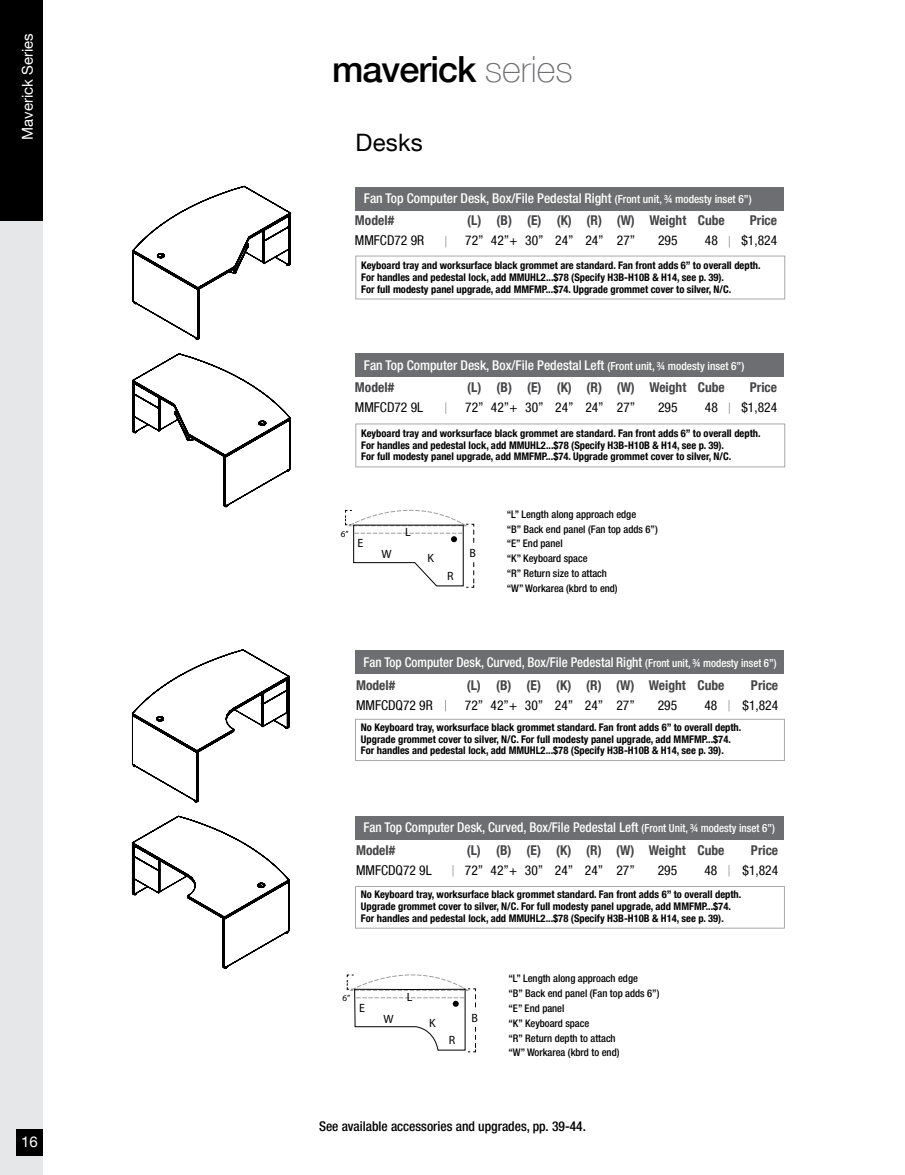
<style>
.page{position:relative;width:905px;height:1175px;background:#fff}
.page>*{position:absolute;margin:0;border:0;box-sizing:border-box;transform-origin:0 0}
.t1{font:500 36px "Helvetica Neue LT Com";letter-spacing:-.025em;color:#000}
.t2{font:24px "Helvetica Neue LT Com";letter-spacing:.01em;color:#000}
.t3{font:15px "Helvetica Neue LT Com";color:#fff}
.t4{font:500 condensed 13.5px "Helvetica Neue LT Com";color:#fff}
.t5{font:condensed 13.5px "Helvetica Neue LT Com";color:#000}
.t6{font:700 condensed 13.5px "Helvetica Neue LT Com";color:#464547}
.t7{font:500 condensed 13.5px "Helvetica Neue LT Com";color:#fff;scale:.96 1}
.t8{font:500 condensed 13.5px "Helvetica Neue LT Com";color:#000}
.t9{font:12px "Myriad Pro";color:#000}
.t10{font:700 condensed 10.5px/11.6px "Helvetica Neue LT Com";color:#000}
.t11{font:500 condensed 10.5px/14.9px "Helvetica Neue LT Com";color:#000}
.t12{font:9px "Myriad Pro";color:#000}
.s1{font-weight:100;color:#6d6e71}
.s2{font-size:11.25px}
</style>
<div class="page">
<div style="left:0;top:0;width:43px;height:1174px;background:#e6e7e8"></div>
<div style="left:0;top:0;width:43px;height:221px;background:#000"></div>
<div style="left:16px;top:1128px;width:27px;height:27px;background:#000"></div>
<div style="left:355px;top:187px;width:429px;height:24px;background:#6d6e71"></div>
<div style="left:355px;top:256px;width:430px;height:43px;border:1px solid #a7a9ac"></div>
<div style="left:355px;top:353px;width:429px;height:24px;background:#6d6e71"></div>
<svg style="left:445px;top:402px;width:1px;height:12px"></svg>
<svg style="left:729px;top:402px;width:1px;height:12px"></svg>
<div style="left:355px;top:423px;width:430px;height:44px;border:1px solid #a7a9ac"></div>
<svg style="left:345px;top:509px;width:129px;height:78px"></svg>
<svg style="left:132px;top:353px;width:159px;height:155px"></svg>
<svg style="left:132px;top:186px;width:160px;height:154px"></svg>
<div style="left:355px;top:650px;width:429px;height:24px;background:#6d6e71"></div>
<div style="left:355px;top:816px;width:429px;height:23px;background:#6d6e71"></div>
<div style="left:355px;top:886px;width:429px;height:42px;border:1px solid #a7a9ac"></div>
<div style="left:355px;top:719px;width:429px;height:42px;border:1px solid #a7a9ac"></div>
<svg style="left:347px;top:974px;width:129px;height:78px"></svg>
<svg style="left:131px;top:815px;width:159px;height:154px"></svg>
<svg style="left:131px;top:649px;width:159px;height:154px"></svg>
<h3 class="t3" style="left:18px;top:140px;width:108px;rotate:-90deg">Maverick Series</h3>
<h3 class="t3" style="left:21px;top:1132px;width:18px">16</h3>
<h1 class="t1" style="left:332px;top:47px;width:242px">maverick <span class="s1">series</span></h1>
<h2 class="t2" style="left:355px;top:127px;width:69px">Desks</h2>
<p class="t4" style="left:364px;top:190px;width:389px">Fan Top Computer Desk, Box/File Pedestal Right <span class="s2">(Front unit, ¾ modesty inset 6”)</span></p>
<p class="t6" style="left:355px;top:212px;width:41px">Model#</p>
<p class="t5" style="left:355px;top:232px;width:71px">MMFCD72 9R</p>
<p class="t6" style="left:467px;top:212px;width:259px">(L) (B) (E) (K) (R) (W) Weight Cube</p>
<p class="t5" style="left:465px;top:232px;width:171px">72” 42”+ 30” 24” 24” 27”</p>
<p class="t5" style="left:658px;top:232px;width:21px">295</p>
<p class="t5" style="left:705px;top:232px;width:14px">48</p>
<p class="t6" style="left:749px;top:212px;width:29px">Price</p>
<p class="t5" style="left:741px;top:232px;width:37px">$1,824</p>
<p class="t10" style="left:361px;top:260px;width:401px">Keyboard tray and worksurface black grommet are standard. Fan front adds 6” to overall depth.<br>For handles and pedestal lock, add MMUHL2...$78 (Specify H3B-H10B &amp; H14, see p. 39).<br>For full modesty panel upgrade, add MMFMP...$74. Upgrade grommet cover to silver, N/C.</p>
<p class="t4" style="left:364px;top:357px;width:382px">Fan Top Computer Desk, Box/File Pedestal Left <span class="s2">(Front unit, ¾ modesty inset 6”)</span></p>
<p class="t6" style="left:355px;top:379px;width:41px">Model#</p>
<p class="t5" style="left:355px;top:399px;width:70px">MMFCD72 9L</p>
<p class="t6" style="left:467px;top:379px;width:259px">(L) (B) (E) (K) (R) (W) Weight Cube</p>
<p class="t5" style="left:465px;top:399px;width:171px">72” 42”+ 30” 24” 24” 27”</p>
<p class="t5" style="left:658px;top:399px;width:21px">295</p>
<p class="t5" style="left:705px;top:399px;width:14px">48</p>
<p class="t6" style="left:749px;top:379px;width:29px">Price</p>
<p class="t5" style="left:741px;top:399px;width:37px">$1,824</p>
<p class="t10" style="left:361px;top:428px;width:401px">Keyboard tray and worksurface black grommet are standard. Fan front adds 6” to overall depth.<br>For handles and pedestal lock, add MMUHL2...$78 (Specify H3B-H10B &amp; H14, see p. 39).<br>For full modesty panel upgrade, add MMFMP...$74. Upgrade grommet cover to silver, N/C.</p>
<p class="t12" style="left:341px;top:528px;width:9px">6”</p>
<p class="t9" style="left:357px;top:536px;width:7px">E</p>
<p class="t9" style="left:381px;top:546px;width:12px">W</p>
<p class="t9" style="left:405px;top:524px;width:7px">L</p>
<p class="t9" style="left:427px;top:551px;width:8px">K</p>
<p class="t9" style="left:447px;top:568px;width:8px">R</p>
<p class="t9" style="left:469px;top:546px;width:8px">B</p>
<p class="t11" style="left:507px;top:506px;width:152px">“L” Length along approach edge<br>“B” Back end panel (Fan top adds 6”) “E” End panel<br>“K” Keyboard space<br>“R” Return size to attach<br>“W” Workarea (kbrd to end)</p>
<p class="t7" style="left:363px;top:653px;width:432px">Fan Top Computer Desk, Curved, Box/File Pedestal Right <span class="s2">(Front unit, ¾ modesty inset 6”)</span></p>
<p class="t6" style="left:356px;top:677px;width:41px">Model#</p>
<p class="t5" style="left:356px;top:697px;width:78px">MMFCDQ72 9R</p>
<p class="t6" style="left:466px;top:677px;width:259px">(L) (B) (E) (K) (R) (W) Weight Cube</p>
<p class="t5" style="left:465px;top:697px;width:171px">72” 42”+ 30” 24” 24” 27”</p>
<p class="t5" style="left:657px;top:697px;width:21px">295</p>
<p class="t5" style="left:704px;top:697px;width:14px">48</p>
<p class="t6" style="left:751px;top:677px;width:29px">Price</p>
<p class="t5" style="left:742px;top:697px;width:37px">$1,824</p>
<p class="t10" style="left:361px;top:721px;width:382px">No Keyboard tray, worksurface black grommet standard. Fan front adds 6” to overall depth.<br>Upgrade grommet cover to silver, N/C. For full modesty panel upgrade, add MMFMP...$74.<br>For handles and pedestal lock, add MMUHL2...$78 (Specify H3B-H10B &amp; H14, see p. 39).</p>
<p class="t4" style="left:363px;top:819px;width:413px">Fan Top Computer Desk, Curved, Box/File Pedestal Left <span class="s2">(Front Unit, ¾ modesty inset 6”)</span></p>
<p class="t6" style="left:356px;top:842px;width:41px">Model#</p>
<p class="t5" style="left:356px;top:862px;width:77px">MMFCDQ72 9L</p>
<p class="t6" style="left:466px;top:842px;width:259px">(L) (B) (E) (K) (R) (W) Weight Cube</p>
<p class="t5" style="left:465px;top:862px;width:171px">72” 42”+ 30” 24” 24” 27”</p>
<p class="t5" style="left:657px;top:862px;width:21px">295</p>
<p class="t5" style="left:704px;top:862px;width:14px">48</p>
<p class="t6" style="left:751px;top:842px;width:29px">Price</p>
<p class="t5" style="left:742px;top:862px;width:37px">$1,824</p>
<p class="t10" style="left:361px;top:889px;width:382px">No Keyboard tray, worksurface black grommet standard. Fan front adds 6” to overall depth.<br>Upgrade grommet cover to silver, N/C. For full modesty panel upgrade, add MMFMP...$74.<br>For handles and pedestal lock, add MMUHL2...$78 (Specify H3B-H10B &amp; H14, see p. 39).</p>
<p class="t12" style="left:342px;top:992px;width:9px">6”</p>
<p class="t9" style="left:359px;top:1000px;width:7px">E</p>
<p class="t9" style="left:383px;top:1011px;width:12px">W</p>
<p class="t9" style="left:407px;top:989px;width:7px">L</p>
<p class="t9" style="left:429px;top:1015px;width:8px">K</p>
<p class="t9" style="left:449px;top:1032px;width:8px">R</p>
<p class="t9" style="left:471px;top:1010px;width:8px">B</p>
<p class="t11" style="left:508px;top:971px;width:152px">“L” Length along approach edge<br>“B” Back end panel (Fan top adds 6”) “E” End panel<br>“K” Keyboard space<br>“R” Return depth to attach<br>“W” Workarea (kbrd to end)</p>
<p class="t8" style="left:319px;top:1117px;width:268px">See available accessories and upgrades, pp. 39-44.</p>
</div>
